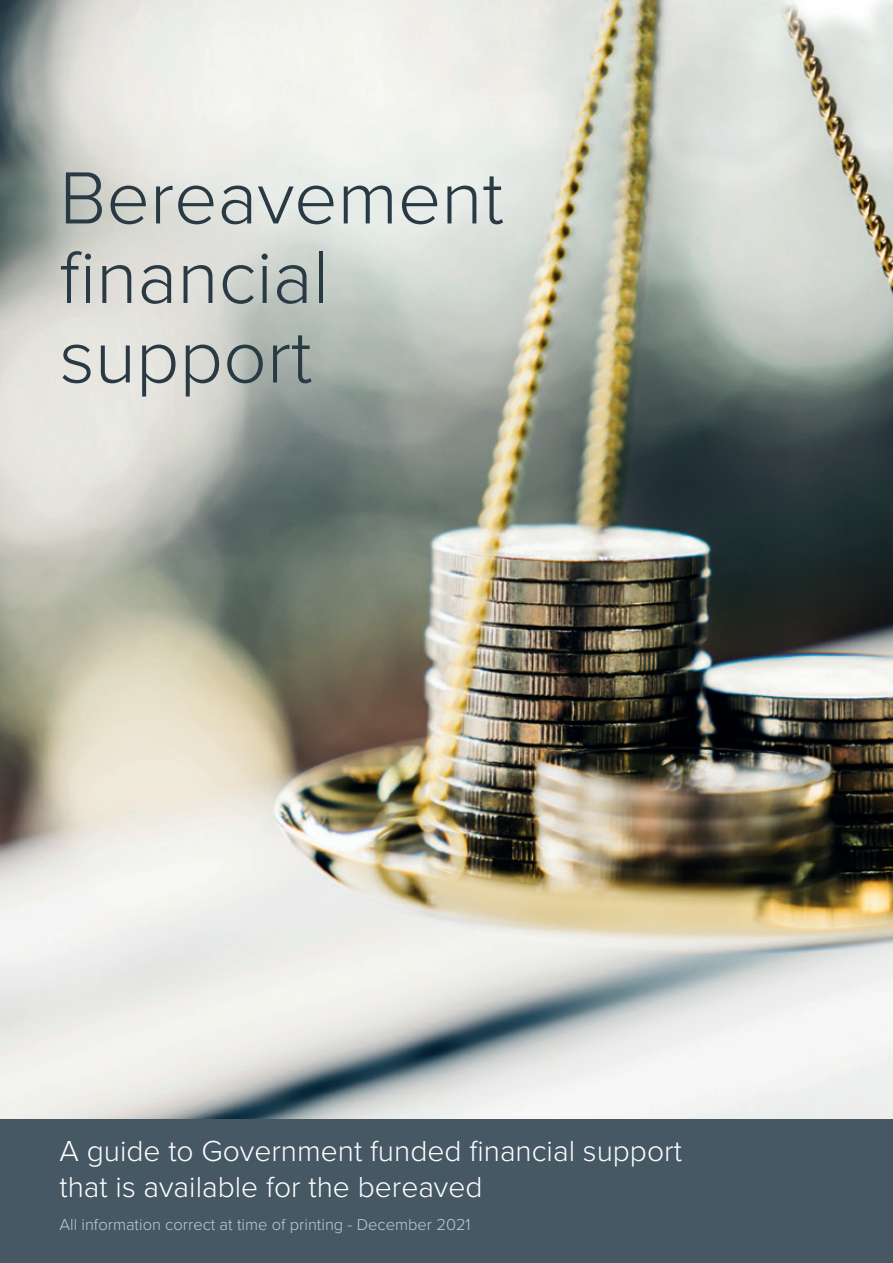
<style>
.page{position:relative;width:893px;height:1263px;background:#fff}
.page>*{position:absolute;margin:0;border:0;box-sizing:border-box;transform-origin:0 0}
.t1{font:300 76.5px/79.5px "Proxima Nova";color:#293a45}
.t2{font:300 30px/36px "Proxima Nova";color:#fff}
.t3{font:300 16.5px "Proxima Nova";color:#b7cfdd}
</style>
<div class="page">
<img style="left:0;top:0;width:893px;height:1119px">
<div style="left:0;top:1119px;width:893px;height:144px;background:#475865"></div>
<h1 class="t1" style="left:60px;top:154px;width:446px">Bereavement financial support</h1>
<p class="t2" style="left:60px;top:1131px;width:624px">A guide to Government funded financial support that is available for the bereaved</p>
<p class="t3" style="left:60px;top:1212px;width:413px">All information correct at time of printing - December 2021</p>
</div>
